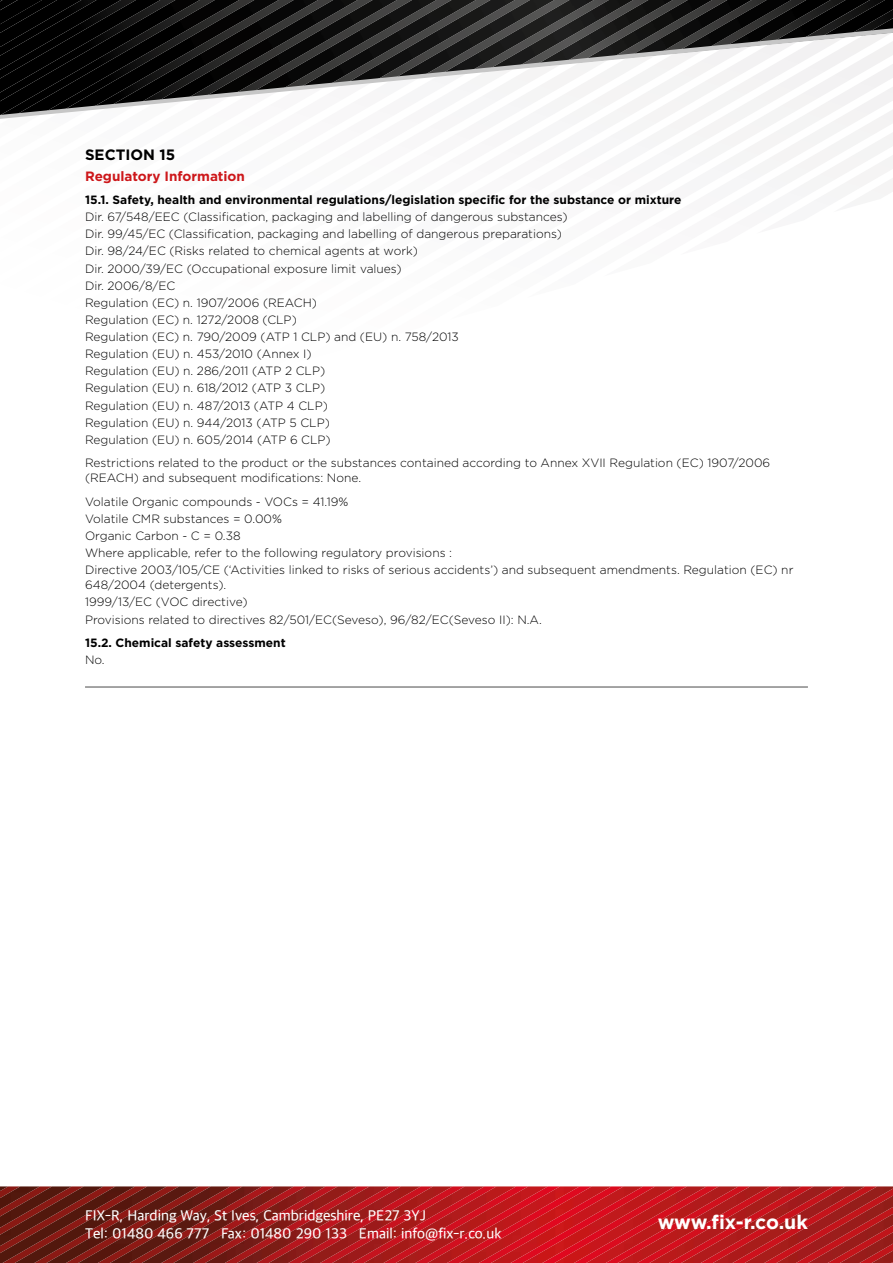
<style>
.page{position:relative;width:893px;height:1263px;background:#fff}
.page>*{position:absolute;margin:0;border:0;box-sizing:border-box;transform-origin:0 0}
.t1{font:700 19.5px "Gotham";letter-spacing:-.005em;color:#fff}
.t2{font:500 15px/18px "Apple SD Gothic Neo";color:#fff}
.t3{font:700 15px "Gotham";color:#000}
.t4{font:700 13.5px "Gotham";color:#cd171a}
.t5{font:300 12px/17.1px "Gotham";color:#000}
.t6{font:700 12px "Gotham";color:#000}
</style>
<div class="page">
<img style="left:0;top:1186px;width:893px;height:77px">
<img style="left:734px;top:0;width:35px;height:27px">
<img style="left:695px;top:0;width:39px;height:27px">
<img style="left:769px;top:0;width:47px;height:27px">
<img style="left:655px;top:0;width:40px;height:27px">
<img style="left:816px;top:0;width:77px;height:27px">
<img style="left:616px;top:0;width:39px;height:27px">
<img style="left:863px;top:10px;width:30px;height:17px">
<img style="left:576px;top:0;width:40px;height:27px">
<img style="left:537px;top:0;width:39px;height:27px">
<img style="left:498px;top:0;width:39px;height:27px">
<img style="left:458px;top:0;width:40px;height:27px">
<img style="left:419px;top:0;width:39px;height:27px">
<img style="left:380px;top:0;width:39px;height:27px">
<img style="left:340px;top:0;width:40px;height:27px">
<svg style="left:649px;top:120px;width:244px;height:75px"></svg>
<img style="left:301px;top:0;width:39px;height:27px">
<img style="left:261px;top:0;width:40px;height:27px">
<img style="left:222px;top:0;width:39px;height:27px">
<img style="left:182px;top:0;width:40px;height:27px">
<img style="left:143px;top:0;width:39px;height:27px">
<img style="left:104px;top:0;width:39px;height:27px">
<img style="left:64px;top:0;width:40px;height:27px">
<img style="left:0;top:0;width:64px;height:27px">
<img style="left:0;top:0;width:25px;height:9px">
<svg style="left:0;top:27px;width:893px;height:93px"></svg>
<hr style="left:85px;top:686px;width:723px;height:2px;background:#878787">
<p class="t3" style="left:85px;top:146px;width:92px">SECTION 15</p>
<p class="t4" style="left:85px;top:168px;width:161px">Regulatory Information</p>
<p class="t6" style="left:85px;top:193px;width:598px">15.1. Safety, health and environmental regulations/legislation specific for the substance or mixture</p>
<p class="t5" style="left:85px;top:208px;width:484px">Dir. 67/548/EEC (Classification, packaging and labelling of dangerous substances)<br>Dir. 99/45/EC (Classification, packaging and labelling of dangerous preparations)<br>Dir. 98/24/EC (Risks related to chemical agents at work)<br>Dir. 2000/39/EC (Occupational exposure limit values)<br>Dir. 2006/8/EC<br>Regulation (EC) n. 1907/2006 (REACH)<br>Regulation (EC) n. 1272/2008 (CLP)<br>Regulation (EC) n. 790/2009 (ATP 1 CLP) and (EU) n. 758/2013<br>Regulation (EU) n. 453/2010 (Annex I)<br>Regulation (EU) n. 286/2011 (ATP 2 CLP)<br>Regulation (EU) n. 618/2012 (ATP 3 CLP)<br>Regulation (EU) n. 487/2013 (ATP 4 CLP)<br>Regulation (EU) n. 944/2013 (ATP 5 CLP)<br>Regulation (EU) n. 605/2014 (ATP 6 CLP)</p>
<p class="t5" style="left:85px;top:455px;width:687px;line-height:15px">Restrictions related to the product or the substances contained according to Annex XVII Regulation (EC) 1907/2006 (REACH) and subsequent modifications: None.</p>
<p class="t5" style="left:85px;top:493px;width:710px">Volatile Organic compounds - VOCs = 41.19%<br>Volatile CMR substances = 0.00%<br>Organic Carbon - C = 0.38<br>Where applicable, refer to the following regulatory provisions :<br>Directive 2003/105/CE (‘Activities linked to risks of serious accidents’) and subsequent amendments. Regulation (EC) nr</p>
<p class="t5" style="left:85px;top:576px;width:458px">648/2004 (detergents).<br>1999/13/EC (VOC directive)<br>Provisions related to directives 82/501/EC(Seveso), 96/82/EC(Seveso II): N.A.</p>
<p class="t6" style="left:85px;top:636px;width:202px">15.2. Chemical safety assessment</p>
<p class="t5" style="left:85px;top:651px;width:21px">No.</p>
<p class="t2" style="left:85px;top:1208px;width:418px">FIX-R, Harding Way, St Ives, Cambridgeshire, PE27 3YJ<br>Tel: 01480 466 777 Fax: 01480 290 133 Email: info@fix-r.co.uk</p>
<h1 class="t1" style="left:658px;top:1211px;width:152px">www.fix-r.co.uk</h1>
</div>
